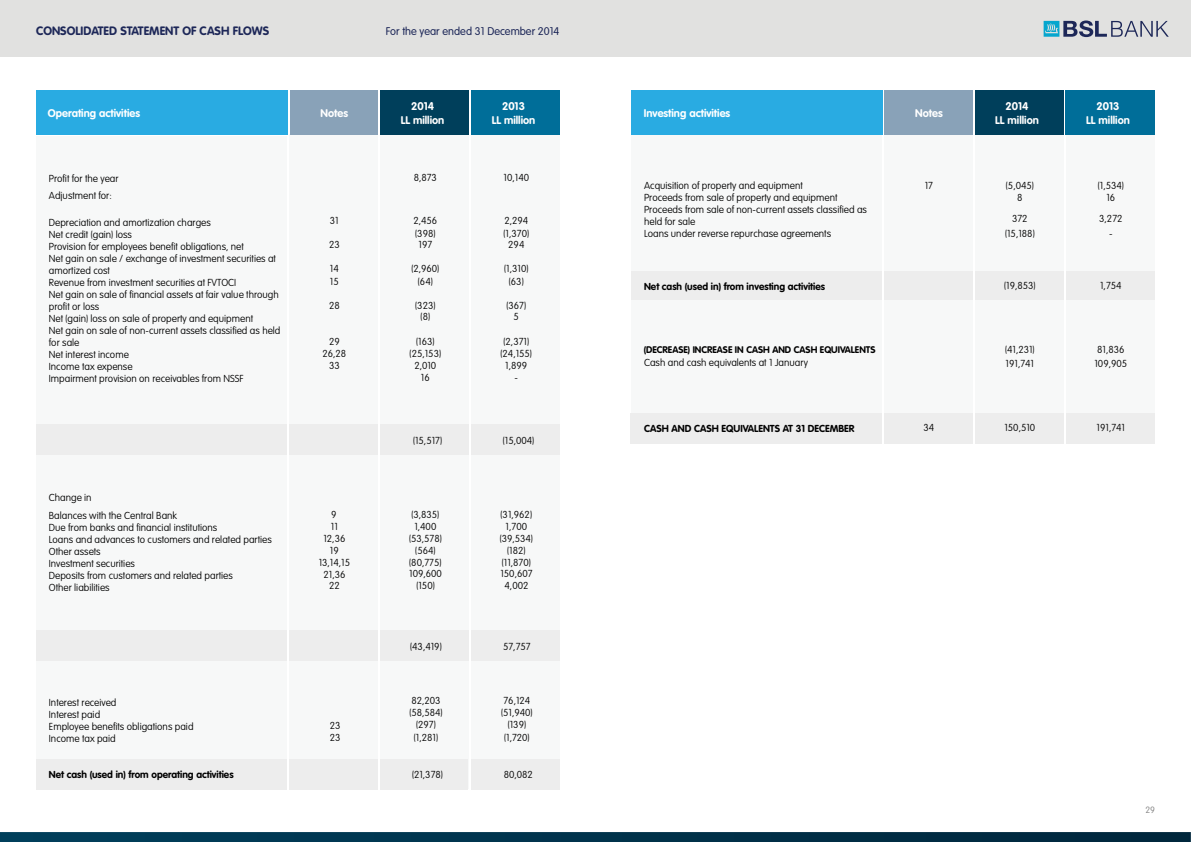
<style>
.page{position:relative;width:1191px;height:842px;background:#fff}
.page>*{position:absolute;margin:0;border:0;box-sizing:border-box;transform-origin:0 0}
.t1{font:700 12px "VAG Rounded";color:#1d2758}
.t2{font:700 11px/13.2px "VAG Rounded";color:#fff;text-align:center}
.t3{font:300 11px "VAG Rounded";color:#1d2758}
.t4{font:100 10px/12px "VAG Rounded";color:#000;text-align:center}
.t5{font:700 10px "VAG Rounded";color:#000}
.t6{font:700 9.5px "VAG Rounded";color:#000}
.t7{font:100 9px "VAG Rounded";color:#7e7e7e}
</style>
<div class="page">
<div style="left:0;top:0;width:1191px;height:57px;background:#e1e1e0"></div>
<svg style="left:1043px;top:21px;width:125px;height:16px"></svg>
<svg style="left:0;top:832px;width:1190px;height:10px;background:#01334c"></svg>
<div style="left:36px;top:136px;width:251px;height:653px;background:#f7f8f8"></div>
<div style="left:289px;top:134px;width:89px;height:655px;background:#f7f8f8"></div>
<div style="left:380px;top:134px;width:88px;height:655px;background:#f7f8f8"></div>
<div style="left:471px;top:134px;width:88px;height:655px;background:#f7f8f8"></div>
<div style="left:290px;top:425px;width:88px;height:30px;background:#ededed"></div>
<div style="left:380px;top:425px;width:88px;height:30px;background:#ededed"></div>
<div style="left:471px;top:425px;width:88px;height:30px;background:#ededed"></div>
<div style="left:36px;top:425px;width:251px;height:30px;background:#ededed"></div>
<div style="left:36px;top:91px;width:251px;height:44px;background:#29abe2"></div>
<div style="left:290px;top:91px;width:88px;height:44px;background:#89a2b8"></div>
<div style="left:380px;top:91px;width:88px;height:44px;background:#003f5b"></div>
<div style="left:471px;top:91px;width:88px;height:44px;background:#006e99"></div>
<div style="left:289px;top:759px;width:89px;height:30px;background:#ededed"></div>
<div style="left:380px;top:759px;width:88px;height:30px;background:#ededed"></div>
<div style="left:471px;top:759px;width:88px;height:30px;background:#ededed"></div>
<div style="left:36px;top:759px;width:251px;height:30px;background:#ededed"></div>
<div style="left:289px;top:630px;width:89px;height:30px;background:#ededed"></div>
<div style="left:380px;top:630px;width:88px;height:30px;background:#ededed"></div>
<div style="left:471px;top:630px;width:88px;height:30px;background:#ededed"></div>
<div style="left:36px;top:630px;width:251px;height:30px;background:#ededed"></div>
<div style="left:631px;top:111px;width:251px;height:332px;background:#f7f8f8"></div>
<div style="left:884px;top:110px;width:89px;height:333px;background:#f7f8f8"></div>
<div style="left:975px;top:110px;width:89px;height:333px;background:#f7f8f8"></div>
<div style="left:1066px;top:110px;width:89px;height:333px;background:#f7f8f8"></div>
<div style="left:885px;top:272px;width:88px;height:28px;background:#ededed"></div>
<div style="left:975px;top:272px;width:89px;height:28px;background:#ededed"></div>
<div style="left:1066px;top:272px;width:88px;height:28px;background:#ededed"></div>
<div style="left:631px;top:272px;width:251px;height:28px;background:#ededed"></div>
<div style="left:884px;top:413px;width:89px;height:30px;background:#ededed"></div>
<div style="left:975px;top:413px;width:88px;height:30px;background:#ededed"></div>
<div style="left:1066px;top:413px;width:88px;height:30px;background:#ededed"></div>
<div style="left:631px;top:413px;width:251px;height:30px;background:#ededed"></div>
<div style="left:631px;top:91px;width:251px;height:44px;background:#29abe2"></div>
<div style="left:885px;top:91px;width:87px;height:44px;background:#89a2b8"></div>
<div style="left:975px;top:91px;width:88px;height:44px;background:#003f5b"></div>
<div style="left:1065px;top:91px;width:89px;height:44px;background:#006e99"></div>
<p class="t1" style="left:36px;top:24px;width:235px">CONSOLIDATED STATEMENT OF CASH FLOWS</p>
<p class="t3" style="left:386px;top:25px;width:175px">For the year ended 31 December 2014</p>
<p class="t2" style="left:48px;top:106px;width:94px">Operating activities</p>
<p class="t4" style="left:49px;top:170px;width:71px;line-height:17.1px;text-align:left">Profit for the year<br>Adjustment for:</p>
<p class="t4" style="left:49px;top:216px;width:233px;text-align:left">Depreciation and amortization charges<br>Net credit (gain) loss<br>Provision for employees benefit obligations, net<br>Net gain on sale / exchange of investment securities at amortized cost<br>Revenue from investment securities at FVTOCI<br>Net gain on sale of financial assets at fair value through profit or loss<br>Net (gain) loss on sale of property and equipment<br>Net gain on sale of non-current assets classified as held for sale<br>Net interest income<br>Income tax expense<br>Impairment provision on receivables from NSSF</p>
<p class="t4" style="left:49px;top:491px;width:44px">Change in</p>
<p class="t4" style="left:49px;top:510px;width:224px;text-align:left">Balances with the Central Bank<br>Due from banks and financial institutions<br>Loans and advances to customers and related parties<br>Other assets<br>Investment securities<br>Deposits from customers and related parties<br>Other liabilities</p>
<p class="t4" style="left:49px;top:697px;width:146px;text-align:left">Interest received<br>Interest paid<br>Employee benefits obligations paid<br>Income tax paid</p>
<p class="t5" style="left:49px;top:769px;width:186px">Net cash (used in) from operating activities</p>
<p class="t2" style="left:321px;top:106px;width:29px">Notes</p>
<p class="t2" style="left:401px;top:100px;width:45px">2014<br>LL million</p>
<p class="t2" style="left:492px;top:100px;width:45px">2013<br>LL million</p>
<p class="t4" style="left:330px;top:215px;width:10px">31</p>
<p class="t4" style="left:329px;top:239px;width:12px">23</p>
<p class="t4" style="left:414px;top:172px;width:25px">8,873</p>
<p class="t4" style="left:413px;top:214px;width:25px;line-height:12.8px;text-align:left">2,456 (398)</p>
<p class="t4" style="left:418px;top:239px;width:15px">197</p>
<p class="t4" style="left:503px;top:172px;width:27px">10,140</p>
<p class="t4" style="left:503px;top:214px;width:27px;line-height:12.8px;text-align:left">2,294 (1,370)</p>
<p class="t4" style="left:508px;top:239px;width:18px">294</p>
<p class="t4" style="left:330px;top:262px;width:10px">14</p>
<p class="t4" style="left:411px;top:262px;width:29px">(2,960)</p>
<p class="t4" style="left:504px;top:262px;width:26px">(1,310)</p>
<p class="t4" style="left:330px;top:275px;width:10px">15</p>
<p class="t4" style="left:418px;top:275px;width:16px">(64)</p>
<p class="t4" style="left:509px;top:275px;width:16px">(63)</p>
<p class="t4" style="left:329px;top:299px;width:12px">28</p>
<p class="t4" style="left:415px;top:299px;width:22px">(323)</p>
<p class="t4" style="left:506px;top:299px;width:21px">(367)</p>
<p class="t4" style="left:420px;top:310px;width:11px">(8)</p>
<p class="t4" style="left:513px;top:310px;width:7px">5</p>
<p class="t4" style="left:329px;top:335px;width:12px">29</p>
<p class="t4" style="left:416px;top:335px;width:20px">(163)</p>
<p class="t4" style="left:503px;top:335px;width:27px">(2,371)</p>
<p class="t4" style="left:322px;top:348px;width:25px;line-height:11.5px">26,28<br>33</p>
<p class="t4" style="left:409px;top:347px;width:33px">(25,153)</p>
<p class="t4" style="left:414px;top:359px;width:23px">2,010<br>16</p>
<p class="t4" style="left:500px;top:347px;width:33px">(24,155)</p>
<p class="t4" style="left:505px;top:359px;width:23px">1,899 -</p>
<p class="t4" style="left:413px;top:434px;width:31px">(15,517)</p>
<p class="t4" style="left:503px;top:434px;width:33px">(15,004)</p>
<p class="t4" style="left:323px;top:508px;width:24px">9<br>11<br>12,36</p>
<p class="t4" style="left:409px;top:508px;width:34px">(3,835)<br>1,400 (53,578)</p>
<p class="t4" style="left:500px;top:508px;width:35px">(31,962)<br>1,700 (39,534)</p>
<p class="t4" style="left:330px;top:544px;width:10px">19</p>
<p class="t4" style="left:329px;top:580px;width:12px">22</p>
<p class="t4" style="left:319px;top:556px;width:33px">13,14,15</p>
<p class="t4" style="left:323px;top:568px;width:23px">21,36</p>
<p class="t4" style="left:415px;top:544px;width:22px">(564)</p>
<p class="t4" style="left:416px;top:580px;width:20px">(150)</p>
<p class="t4" style="left:409px;top:556px;width:34px">(80,775)</p>
<p class="t4" style="left:409px;top:568px;width:34px">109,600</p>
<p class="t4" style="left:507px;top:544px;width:20px">(182)</p>
<p class="t4" style="left:504px;top:580px;width:25px">4,002</p>
<p class="t4" style="left:502px;top:556px;width:31px">(11,870)</p>
<p class="t4" style="left:500px;top:568px;width:34px">150,607</p>
<p class="t4" style="left:410px;top:640px;width:33px">(43,419)</p>
<p class="t4" style="left:503px;top:640px;width:29px">57,757</p>
<p class="t4" style="left:411px;top:694px;width:31px">82,203</p>
<p class="t4" style="left:503px;top:694px;width:28px">76,124</p>
<p class="t4" style="left:330px;top:719px;width:12px;text-align:left">23<br>23</p>
<p class="t4" style="left:409px;top:707px;width:35px">(58,584) (297)</p>
<p class="t4" style="left:414px;top:731px;width:26px">(1,281)</p>
<p class="t4" style="left:412px;top:768px;width:32px">(21,378)</p>
<p class="t4" style="left:501px;top:707px;width:33px">(51,940) (139)</p>
<p class="t4" style="left:504px;top:731px;width:27px">(1,720)</p>
<p class="t4" style="left:504px;top:768px;width:31px">80,082</p>
<p class="t2" style="left:644px;top:106px;width:88px">Investing activities</p>
<p class="t2" style="left:915px;top:106px;width:29px">Notes</p>
<p class="t2" style="left:995px;top:100px;width:45px">2014<br>LL million</p>
<p class="t2" style="left:1086px;top:100px;width:45px">2013<br>LL million</p>
<p class="t4" style="left:644px;top:179px;width:224px;text-align:left">Acquisition of property and equipment<br>Proceeds from sale of property and equipment Proceeds from sale of non-current assets classified as held for sale<br>Loans under reverse repurchase agreements</p>
<p class="t4" style="left:924px;top:179px;width:10px">17</p>
<p class="t4" style="left:1006px;top:179px;width:29px">(5,045)<br>8</p>
<p class="t4" style="left:1005px;top:212px;width:31px;line-height:14.3px">372 (15,188)</p>
<p class="t4" style="left:1097px;top:179px;width:28px">(1,534)<br>16</p>
<p class="t4" style="left:1099px;top:212px;width:25px;line-height:14.3px">3,272 -</p>
<p class="t5" style="left:644px;top:280px;width:182px">Net cash (used in) from investing activities</p>
<p class="t4" style="left:1004px;top:279px;width:33px">(19,853)</p>
<p class="t4" style="left:1100px;top:279px;width:23px">1,754</p>
<p class="t6" style="left:644px;top:344px;width:233px">(DECREASE) INCREASE IN CASH AND CASH EQUIVALENTS</p>
<p class="t4" style="left:1005px;top:343px;width:31px">(41,231)</p>
<p class="t4" style="left:1097px;top:343px;width:29px">81,836</p>
<p class="t4" style="left:644px;top:357px;width:165px">Cash and cash equivalents at 1 January</p>
<p class="t4" style="left:1005px;top:357px;width:30px">191,741</p>
<p class="t4" style="left:1094px;top:357px;width:34px">109,905</p>
<p class="t5" style="left:644px;top:422px;width:212px">CASH AND CASH EQUIVALENTS AT 31 DECEMBER</p>
<p class="t4" style="left:923px;top:422px;width:12px">34</p>
<p class="t4" style="left:1004px;top:422px;width:32px">150,510</p>
<p class="t4" style="left:1096px;top:422px;width:30px">191,741</p>
<p class="t7" style="left:1145px;top:805px;width:11px">29</p>
</div>
